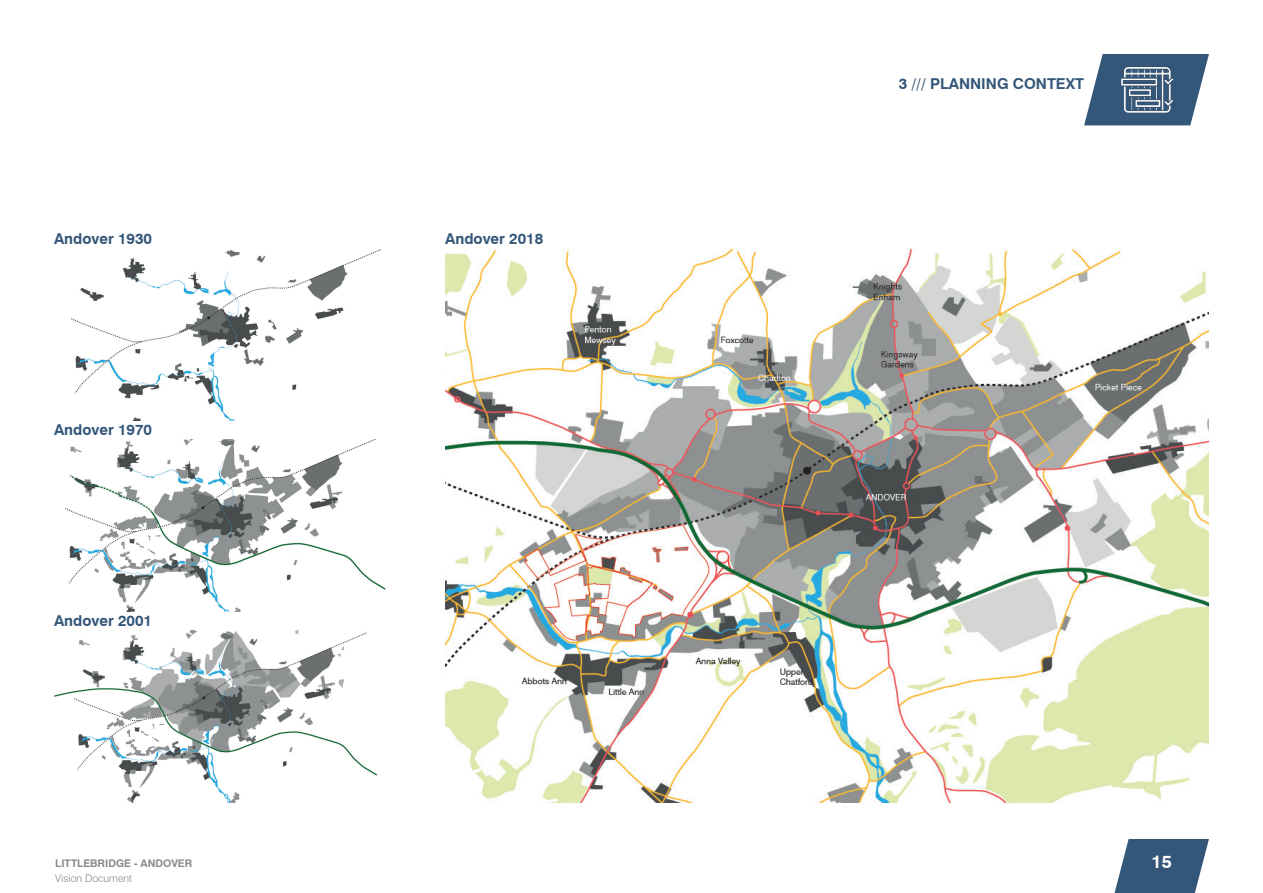
<style>
.page{position:relative;width:1263px;height:893px;background:#fff}
.page>*{position:absolute;margin:0;border:0;box-sizing:border-box;transform-origin:0 0}
.t1{font:700 18px "Swiss 721 BT";color:#fff}
.t2{font:700 15px "Swiss 721 BT";color:#345679}
.t3{font:700 10.5px "Swiss 721 BT";color:#898989}
.t4{font:300 10.5px "Swiss 721 BT";color:#898989}
</style>
<div class="page">
<svg style="left:1114px;top:839px;width:95px;height:54px;background:#53708d"></svg>
<svg style="left:1084px;top:54px;width:125px;height:71px"></svg>
<img style="left:1118px;top:62px;width:57px;height:56px">
<img style="left:445px;top:249px;width:764px;height:554px">
<img style="left:54px;top:630px;width:323px;height:173px">
<img style="left:71px;top:249px;width:310px;height:172px">
<img style="left:66px;top:440px;width:320px;height:172px">
<p class="t2" style="left:54px;top:229px;width:100px">Andover 1930</p>
<p class="t2" style="left:54px;top:420px;width:100px">Andover 1970</p>
<p class="t2" style="left:54px;top:611px;width:100px">Andover 2001</p>
<p class="t3" style="left:55px;top:857px;width:138px">LITTLEBRIDGE - ANDOVER</p>
<p class="t4" style="left:55px;top:872px;width:78px">Vision Document</p>
<p class="t2" style="left:445px;top:229px;width:100px">Andover 2018</p>
<p class="t2" style="left:899px;top:75px;width:187px">3 /// PLANNING CONTEXT</p>
<p class="t1" style="left:1151px;top:851px;width:22px">15</p>
</div>
